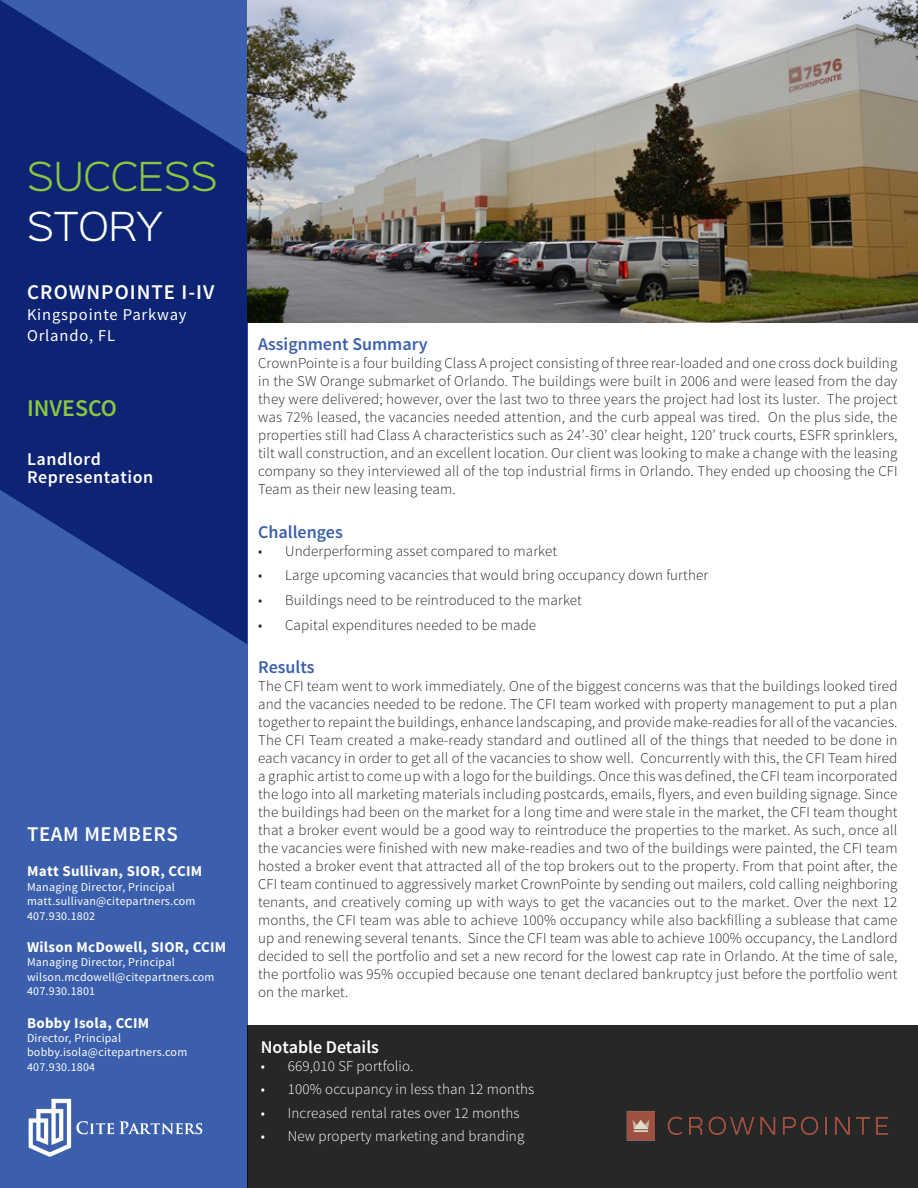
<style>
.page{position:relative;width:918px;height:1188px;background:#fff}
.page>*{position:absolute;margin:0;border:0;box-sizing:border-box;transform-origin:0 0}
.t1{font:300 36px "Sinkin Sans 300";color:#8bc63e}
.t2{font:300 36px "Sinkin Sans 300";color:#fff}
.t3{font:600 24px "Source Sans Pro";color:#8bc63e}
.t4{font:600 21px "Source Sans Pro";letter-spacing:.05em;color:#fff}
.t5{font:600 21px "Source Sans Pro";letter-spacing:.03em;color:#fff}
.t6{font:600 18px "Source Sans Pro";color:#3c60ac}
.t7{font:600 18px "Source Sans Pro";letter-spacing:.025em;color:#fff}
.t8{font:600 18px "Source Sans Pro";color:#fff}
.t9{font:16.5px "Source Sans Pro";letter-spacing:.05em;color:#fff}
.t10{font:300 15px/18px "Source Sans Pro";letter-spacing:.01em;color:#262727;text-align:justify}
.t11{font:300 15px "Source Sans Pro";letter-spacing:.01em;color:#fff}
.t12{font:700 15px "Source Sans Pro";letter-spacing:.02em;color:#fff}
.t13{font:12px "Source Sans Pro";letter-spacing:.02em;color:#fff}
</style>
<div class="page">
<div style="left:247px;top:1026px;width:671px;height:162px;background:#262727"></div>
<div style="left:0;top:1px;width:247px;height:1187px;background:#3b5fac"></div>
<svg style="left:0;top:0;width:247px;height:644px;fill:#0d2374"></svg>
<img style="left:247px;top:0;width:671px;height:322px">
<img style="left:28px;top:1098px;width:175px;height:59px">
<img style="left:626px;top:1111px;width:262px;height:30px">
<p class="t1" style="left:27px;top:147px;width:192px">SUCCESS</p>
<p class="t2" style="left:27px;top:197px;width:138px">STORY</p>
<p class="t4" style="left:27px;top:279px;width:189px">CROWNPOINTE I-IV</p>
<p class="t9" style="left:27px;top:305px;width:161px">Kingspointe Parkway</p>
<p class="t9" style="left:27px;top:326px;width:89px">Orlando, FL</p>
<p class="t3" style="left:27px;top:393px;width:92px">INVESCO</p>
<p class="t7" style="left:27px;top:447px;width:75px">Landlord</p>
<p class="t7" style="left:27px;top:466px;width:128px">Representation</p>
<p class="t5" style="left:27px;top:821px;width:152px">TEAM MEMBERS</p>
<p class="t12" style="left:27px;top:862px;width:177px">Matt Sullivan, SIOR, CCIM</p>
<p class="t13" style="left:27px;top:879px;width:149px">Managing Director, Principal</p>
<p class="t13" style="left:27px;top:894px;width:170px">matt.sullivan@citepartners.com</p>
<p class="t13" style="left:27px;top:908px;width:70px">407.930.1802</p>
<p class="t12" style="left:27px;top:937px;width:201px">Wilson McDowell, SIOR, CCIM</p>
<p class="t13" style="left:27px;top:955px;width:149px">Managing Director, Principal</p>
<p class="t13" style="left:27px;top:969px;width:189px">wilson.mcdowell@citepartners.com</p>
<p class="t13" style="left:27px;top:984px;width:70px">407.930.1801</p>
<p class="t12" style="left:27px;top:1013px;width:124px">Bobby Isola, CCIM</p>
<p class="t13" style="left:27px;top:1031px;width:96px">Director, Principal</p>
<p class="t13" style="left:27px;top:1045px;width:162px">bobby.isola@citepartners.com</p>
<p class="t13" style="left:27px;top:1059px;width:70px">407.930.1804</p>
<p class="t6" style="left:258px;top:333px;width:171px">Assignment Summary</p>
<p class="t10" style="left:258px;top:355px;width:641px">CrownPointe is a four building Class A project consisting of three rear-loaded and one cross dock building in the SW Orange submarket of Orlando. The buildings were built in 2006 and were leased from the day they were delivered; however, over the last two to three years the project had lost its luster. The project was 72% leased, the vacancies needed attention, and the curb appeal was tired. On the plus side, the properties still had Class A characteristics such as 24’-30’ clear height, 120’ truck courts, ESFR sprinklers, tilt wall construction, and an excellent location. Our client was looking to make a change with the leasing company so they interviewed all of the top industrial firms in Orlando. They ended up choosing the CFI Team as their new leasing team.</p>
<p class="t6" style="left:258px;top:520px;width:86px">Challenges</p>
<p class="t10" style="left:258px;top:542px;width:300px">• Underperforming asset compared to market</p>
<p class="t10" style="left:258px;top:567px;width:452px">• Large upcoming vacancies that would bring occupancy down further</p>
<p class="t10" style="left:258px;top:591px;width:325px">• Buildings need to be reintroduced to the market</p>
<p class="t10" style="left:258px;top:616px;width:280px">• Capital expenditures needed to be made</p>
<p class="t6" style="left:258px;top:656px;width:58px">Results</p>
<p class="t10" style="left:258px;top:677px;width:641px">The CFI team went to work immediately. One of the biggest concerns was that the buildings looked tired and the vacancies needed to be redone. The CFI team worked with property management to put a plan together to repaint the buildings, enhance landscaping, and provide make-readies for all of the vacancies.<br>The CFI Team created a make-ready standard and outlined all of the things that needed to be done in each vacancy in order to get all of the vacancies to show well. Concurrently with this, the CFI Team hired a graphic artist to come up with a logo for the buildings. Once this was defined, the CFI team incorporated the logo into all marketing materials including postcards, emails, flyers, and even building signage. Since the buildings had been on the market for a long time and were stale in the market, the CFI team thought that a broker event would be a good way to reintroduce the properties to the market. As such, once all the vacancies were finished with new make-readies and two of the buildings were painted, the CFI team hosted a broker event that attracted all of the top brokers out to the property. From that point after, the CFI team continued to aggressively market CrownPointe by sending out mailers, cold calling neighboring tenants, and creatively coming up with ways to get the vacancies out to the market. Over the next 12 months, the CFI team was able to achieve 100% occupancy while also backfilling a sublease that came up and renewing several tenants. Since the CFI team was able to achieve 100% occupancy, the Landlord decided to sell the portfolio and set a new record for the lowest cap rate in Orlando. At the time of sale, the portfolio was 95% occupied because one tenant declared bankruptcy just before the portfolio went on the market.</p>
<p class="t8" style="left:261px;top:1035px;width:120px">Notable Details</p>
<p class="t11" style="left:261px;top:1057px;width:154px">• 669,010 SF portfolio.</p>
<p class="t11" style="left:261px;top:1080px;width:275px">• 100% occupancy in less than 12 months</p>
<p class="t11" style="left:261px;top:1104px;width:260px">• Increased rental rates over 12 months</p>
<p class="t11" style="left:261px;top:1127px;width:265px">• New property marketing and branding</p>
</div>
